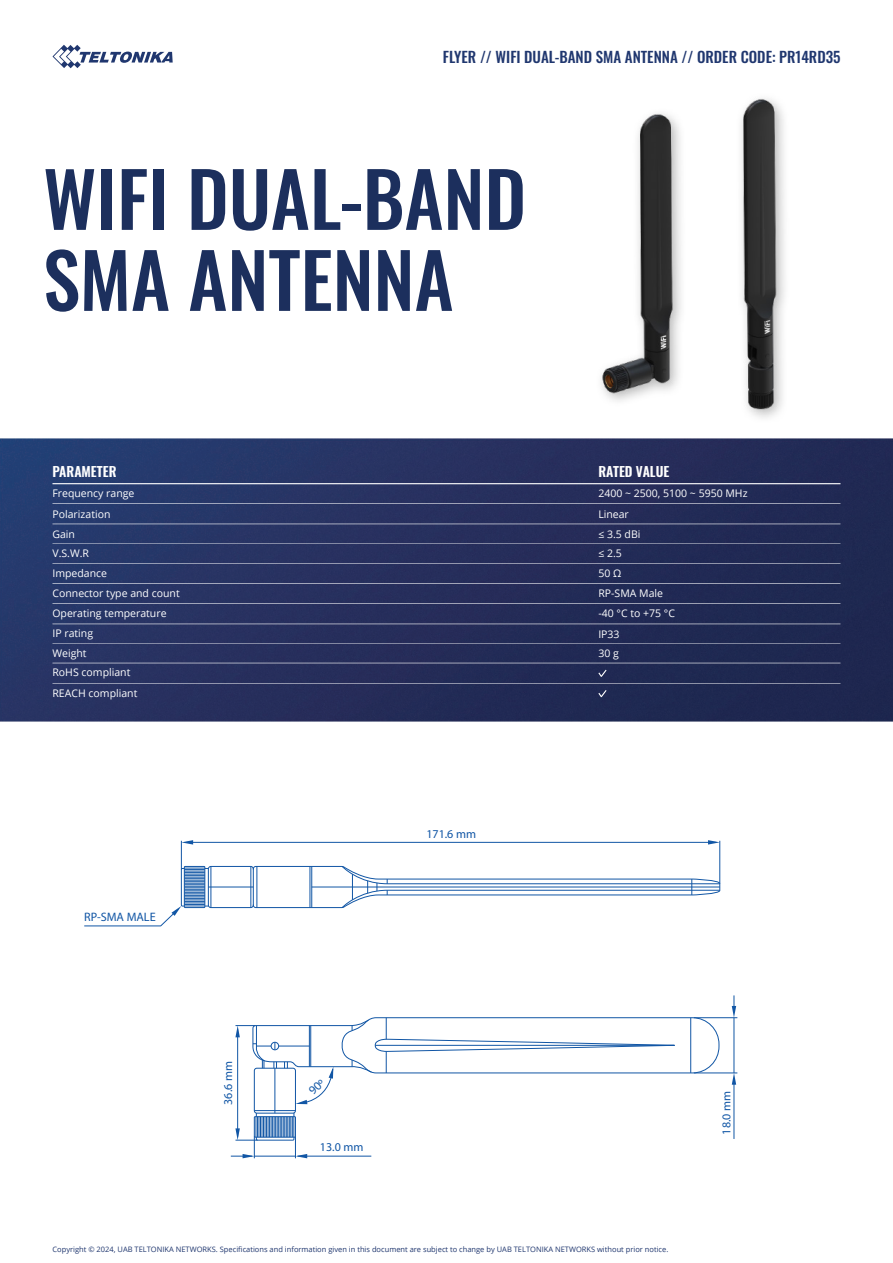
<style>
.page{position:relative;width:893px;height:1263px;background:#fff}
.page>*{position:absolute;margin:0;border:0;box-sizing:border-box;transform-origin:0 0}
.t1{font:75px/81px "Oswald";color:#1c2f5d}
.t2{font:15px "Oswald";color:#20376f}
.t3{font:600 13.5px "Oswald";color:#fff}
.t4{font:12.3px "Myriad Pro";color:#1156a5}
.t5{font:12px "Myriad Pro";color:#1055a5}
.t6{font:10.5px/20px "Open Sans";color:#fff}
.t7{font:7.5px "Open Sans";color:#20376f}
</style>
<div class="page">
<svg style="left:708px;top:840px;width:12px;height:4px"></svg>
<svg style="left:52px;top:45px;width:121px;height:23px"></svg>
<img style="left:0;top:438px;width:893px;height:284px">
<hr style="left:52px;top:483px;width:788px;height:1px;background:#fff">
<hr style="left:52px;top:503px;width:788px;height:1px;background:#fff">
<hr style="left:52px;top:524px;width:788px;height:1px;background:#fff">
<hr style="left:52px;top:544px;width:788px;height:1px;background:#fff">
<hr style="left:52px;top:563px;width:788px;height:1px;background:#fff">
<hr style="left:52px;top:583px;width:788px;height:1px;background:#fff">
<hr style="left:52px;top:603px;width:788px;height:1px;background:#fff">
<hr style="left:52px;top:624px;width:788px;height:1px;background:#fff">
<hr style="left:52px;top:644px;width:788px;height:1px;background:#fff">
<hr style="left:52px;top:663px;width:788px;height:1px;background:#fff">
<hr style="left:52px;top:683px;width:788px;height:1px;background:#fff">
<svg style="left:598px;top:670px;width:9px;height:7px"></svg>
<svg style="left:598px;top:690px;width:9px;height:7px"></svg>
<div style="left:208px;top:866px;width:45px;height:42px;border:1px solid #1156a5;border-radius:3px"></div>
<hr style="left:211px;top:866px;width:1px;height:41px;background:#1156a5">
<hr style="left:251px;top:866px;width:1px;height:41px;background:#1156a5">
<hr style="left:208px;top:887px;width:45px;height:1px;background:#1156a5">
<svg style="left:253px;top:866px;width:467px;height:42px"></svg>
<div style="left:254px;top:1068px;width:42px;height:45px;border:1px solid #1156a5;border-radius:3px"></div>
<hr style="left:254px;top:1110px;width:41px;height:1px;background:#1156a5">
<hr style="left:275px;top:1068px;width:1px;height:45px;background:#1156a5">
<hr style="left:257px;top:866px;width:1px;height:41px;background:#1156a5">
<svg style="left:84px;top:840px;width:125px;height:86px"></svg>
<hr style="left:719px;top:841px;width:1px;height:42px;background:#1156a5">
<hr style="left:187px;top:842px;width:529px;height:1px;background:#1156a5">
<hr style="left:298px;top:1156px;width:73px;height:1px;background:#1156a5">
<svg style="left:732px;top:1074px;width:4px;height:11px"></svg>
<svg style="left:231px;top:1113px;width:76px;height:45px"></svg>
<hr style="left:237px;top:1029px;width:1px;height:108px;background:#1156a5">
<hr style="left:694px;top:1017px;width:43px;height:1px;background:#1156a5">
<hr style="left:694px;top:1073px;width:43px;height:1px;background:#1156a5">
<hr style="left:734px;top:1018px;width:1px;height:55px;background:#1156a5">
<svg style="left:732px;top:995px;width:4px;height:23px"></svg>
<hr style="left:734px;top:1081px;width:1px;height:58px;background:#1156a5">
<img style="left:426px;top:98px;width:467px;height:353px">
<svg style="left:235px;top:1017px;width:484px;height:87px"></svg>
<h2 class="t2" style="left:443px;top:43px;width:399px">FLYER // WIFI DUAL-BAND SMA ANTENNA // ORDER CODE: PR14RD35</h2>
<h1 class="t1" style="left:43px;top:151px;width:485px">WIFI DUAL-BAND<br>SMA ANTENNA</h1>
<p class="t3" style="left:52px;top:462px;width:66px">PARAMETER</p>
<p class="t6" style="left:52px;top:483px;width:129px">Frequency range<br>Polarization<br>Gain<br>V.S.W.R<br>Impedance<br>Connector type and count<br>Operating temperature</p>
<p class="t3" style="left:598px;top:462px;width:73px">RATED VALUE</p>
<p class="t6" style="left:598px;top:483px;width:151px">2400 ~ 2500, 5100 ~ 5950 MHz<br>Linear<br>≤ 3.5 dBi<br>≤ 2.5<br>50 Ω<br>RP-SMA Male<br>-40 °C to +75 °C</p>
<p class="t6" style="left:52px;top:623px;width:42px">IP rating<br>Weight</p>
<p class="t6" style="left:598px;top:624px;width:23px;line-height:19.4px">IP33<br>30 g</p>
<p class="t6" style="left:52px;top:662px;width:86px">RoHS compliant<br>REACH compliant</p>
<p class="t4" style="left:84px;top:909px;width:73px">RP-SMA MALE</p>
<p class="t5" style="left:426px;top:826px;width:51px">171.6 mm</p>
<p class="t5" style="left:221px;top:1105px;width:45px;rotate:-90deg">36.6 mm</p>
<p class="t5" style="left:320px;top:1139px;width:45px">13.0 mm</p>
<p class="t7" style="left:52px;top:1244px;width:617px">Copyright © 2024, UAB TELTONIKA NETWORKS. Specifications and information given in this document are subject to change by UAB TELTONIKA NETWORKS without prior notice.</p>
<p class="t5" style="left:719px;top:1134px;width:45px;rotate:-90deg">18.0 mm</p>
</div>
